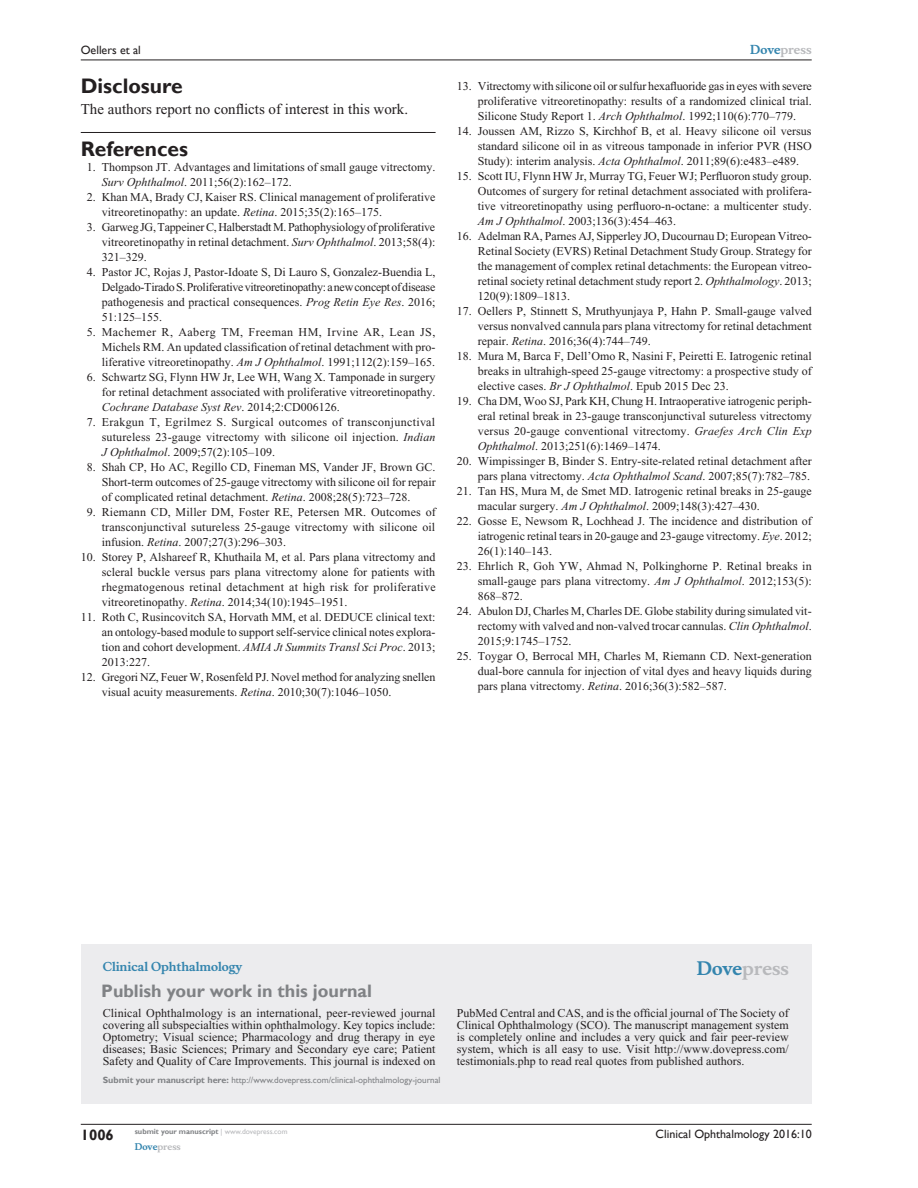
<style>
.page{position:relative;width:918px;height:1188px;background:#fff}
.page>*{position:absolute;margin:0;border:0;box-sizing:border-box;transform-origin:0 0}
.RefH{font:700 21px "Gill Sans";color:#231f20}
.PromBx-H1{font:700 18px "Gill Sans";color:#808285}
.PromBx-Brand{font:700 18px "Musee";color:#b8b9bc}
.TxF{font:15px "Times New Roman";color:#231f20}
.t1{font:700 15px "Gill Sans";color:#231f20}
.RefNL2{font:12px/15px "Times New Roman";color:#231f20;text-align:justify}
.PromBx-Tx{font:12px/12px "Times New Roman";color:#231f20;text-align:justify}
.t2{font:12px "Gill Sans";color:#231f20}
.PromBx-JrnlName{font:700 12px "Musee";color:#3485ae}
.t3{font:700 12px "Musee";color:#b8b9bc}
.PromBx-SubmitMssWebA{font:9px "Gill Sans";color:#808285}
.t4{font:700 9px "Musee";color:#b8b9bc}
.t5{font:700 7.5px "Gill Sans";color:#808285}
.s1{font-style:italic}
.s2{color:#3485ae}
.s3{font-weight:700}
.s4{font-weight:400;color:#b8b9bc}
</style>
<div class="page">
<div style="left:81px;top:944px;width:731px;height:159px;background:#ececee"></div>
<hr style="left:81px;top:1124px;width:731px;height:1px;background:#231f20">
<hr style="left:81px;top:60px;width:731px;height:1px;background:#231f20">
<hr style="left:81px;top:132px;width:355px;height:1px;background:#231f20">
<p class="t2" style="left:81px;top:43px;width:62px">Oellers et al</p>
<h1 class="RefH" style="left:81px;top:73px;width:103px">Disclosure</h1>
<p class="TxF" style="left:81px;top:100px;width:329px">The authors report no conflicts of interest in this work.</p>
<p class="RefH" style="left:81px;top:136px;width:109px">References</p>
<p class="RefNL2" style="left:102px;top:159px;width:335px;text-indent:-15px">1. Thompson JT. Advantages and limitations of small gauge vitrectomy.<br><span class="s1">Surv Ophthalmol</span>. 2011;56(2):162–172.</p>
<p class="RefNL2" style="left:102px;top:189px;width:335px;text-indent:-15px">2. Khan MA, Brady CJ, Kaiser RS. Clinical management of proliferative vitreoretinopathy: an update. <span class="s1">Retina</span>. 2015;35(2):165–175.</p>
<p class="RefNL2" style="left:102px;top:219px;width:335px;text-indent:-15px">3. Garweg JG, Tappeiner C, Halberstadt M. Pathophysiology of proliferative vitreoretinopathy in retinal detachment. <span class="s1">Surv Ophthalmol</span>. 2013;58(4):<br>321–329.</p>
<p class="RefNL2" style="left:102px;top:264px;width:335px;text-indent:-15px">4. Pastor JC, Rojas J, Pastor-Idoate S, Di Lauro S, Gonzalez-Buendia L, Delgado-Tirado S. Proliferative vitreoretinopathy: a new concept of disease pathogenesis and practical consequences. <span class="s1">Prog Retin Eye Res</span>. 2016; 51:125–155.</p>
<p class="RefNL2" style="left:102px;top:324px;width:335px;text-indent:-15px">5. Machemer R, Aaberg TM, Freeman HM, Irvine AR, Lean JS, Michels RM. An updated classification of retinal detachment with pro&shy;liferative vitreoretinopathy. <span class="s1">Am J Ophthalmol</span>. 1991;112(2):159–165.</p>
<p class="RefNL2" style="left:102px;top:369px;width:335px;text-indent:-15px">6. Schwartz SG, Flynn HW Jr, Lee WH, Wang X. Tamponade in surgery for retinal detachment associated with proliferative vitreoretinopathy.<br><span class="s1">Cochrane Database Syst Rev</span>. 2014;2:CD006126.</p>
<p class="RefNL2" style="left:102px;top:414px;width:335px;text-indent:-15px">7. Erakgun T, Egrilmez S. Surgical outcomes of transconjunctival sutureless 23-gauge vitrectomy with silicone oil injection. <span class="s1">Indian J Ophthalmol</span>. 2009;57(2):105–109.</p>
<p class="RefNL2" style="left:102px;top:459px;width:335px;text-indent:-15px">8. Shah CP, Ho AC, Regillo CD, Fineman MS, Vander JF, Brown GC.<br>Short-term outcomes of 25-gauge vitrectomy with silicone oil for repair of complicated retinal detachment. <span class="s1">Retina</span>. 2008;28(5):723–728.</p>
<p class="RefNL2" style="left:102px;top:504px;width:336px;text-indent:-15px">9. Riemann CD, Miller DM, Foster RE, Petersen MR. Outcomes of transconjunctival sutureless 25-gauge vitrectomy with silicone oil infusion. <span class="s1">Retina</span>. 2007;27(3):296–303.</p>
<p class="RefNL2" style="left:102px;top:549px;width:335px;text-indent:-21px">10. Storey P, Alshareef R, Khuthaila M, et al. Pars plana vitrectomy and scleral buckle versus pars plana vitrectomy alone for patients with rhegmatogenous retinal detachment at high risk for proliferative vitreoretinopathy. <span class="s1">Retina</span>. 2014;34(10):1945–1951.</p>
<p class="RefNL2" style="left:102px;top:609px;width:335px;text-indent:-21px">11. Roth C, Rusincovitch SA, Horvath MM, et al. DEDUCE clinical text: an ontology-based module to support self-service clinical notes explora&shy;tion and cohort development. <span class="s1">AMIA Jt Summits Transl Sci Proc</span>. 2013; 2013:227.</p>
<p class="RefNL2" style="left:102px;top:669px;width:335px;text-indent:-21px">12. Gregori NZ, Feuer W, Rosenfeld PJ. Novel method for analyzing snellen visual acuity measurements. <span class="s1">Retina</span>. 2010;30(7):1046–1050.</p>
<p class="t3" style="left:750px;top:43px;width:63px"><span class="s2">Dove</span>press</p>
<p class="RefNL2" style="left:478px;top:79px;width:335px;text-indent:-21px">13. Vitrectomy with silicone oil or sulfur hexafluoride gas in eyes with severe proliferative vitreoretinopathy: results of a randomized clinical trial.<br>Silicone Study Report 1. <span class="s1">Arch Ophthalmol</span>. 1992;110(6):770–779.</p>
<p class="RefNL2" style="left:478px;top:124px;width:335px;text-indent:-21px">14. Joussen AM, Rizzo S, Kirchhof B, et al. Heavy silicone oil versus standard silicone oil in as vitreous tamponade in inferior PVR (HSO Study): interim analysis. <span class="s1">Acta Ophthalmol</span>. 2011;89(6):e483–e489.</p>
<p class="RefNL2" style="left:478px;top:169px;width:335px;text-indent:-21px">15. Scott IU, Flynn HW Jr, Murray TG, Feuer WJ; Perfluoron study group.<br>Outcomes of surgery for retinal detachment associated with prolifera&shy;tive vitreoretinopathy using perfluoro-n-octane: a multicenter study.<br><span class="s1">Am J Ophthalmol</span>. 2003;136(3):454–463.</p>
<p class="RefNL2" style="left:478px;top:229px;width:336px;text-indent:-21px">16. Adelman RA, Parnes AJ, Sipperley JO, Ducournau D; European Vitreo-Retinal Society (EVRS) Retinal Detachment Study Group. Strategy for the management of complex retinal detachments: the European vitreo&shy;retinal society retinal detachment study report 2. <span class="s1">Ophthalmology</span>. 2013; 120(9):1809–1813.</p>
<p class="RefNL2" style="left:478px;top:304px;width:335px;text-indent:-21px">17. Oellers P, Stinnett S, Mruthyunjaya P, Hahn P. Small-gauge valved versus nonvalved cannula pars plana vitrectomy for retinal detachment repair. <span class="s1">Retina</span>. 2016;36(4):744–749.</p>
<p class="RefNL2" style="left:478px;top:349px;width:335px;text-indent:-21px">18. Mura M, Barca F, Dell’Omo R, Nasini F, Peiretti E. Iatrogenic retinal breaks in ultrahigh-speed 25-gauge vitrectomy: a prospective study of elective cases. <span class="s1">Br J Ophthalmol</span>. Epub 2015 Dec 23.</p>
<p class="RefNL2" style="left:478px;top:394px;width:335px;text-indent:-21px">19. Cha DM, Woo SJ, Park KH, Chung H. Intraoperative iatrogenic periph&shy;eral retinal break in 23-gauge transconjunctival sutureless vitrectomy versus 20-gauge conventional vitrectomy. <span class="s1">Graefes Arch Clin Exp Ophthalmol</span>. 2013;251(6):1469–1474.</p>
<p class="RefNL2" style="left:457px;top:454px;width:356px;text-align:right">20. Wimpissinger B, Binder S. Entry-site-related retinal detachment after pars plana vitrectomy. <span class="s1">Acta Ophthalmol Scand</span>. 2007;85(7):782–785.</p>
<p class="RefNL2" style="left:478px;top:484px;width:335px;text-indent:-21px">21. Tan HS, Mura M, de Smet MD. Iatrogenic retinal breaks in 25-gauge macular surgery. <span class="s1">Am J Ophthalmol</span>. 2009;148(3):427–430.</p>
<p class="RefNL2" style="left:478px;top:514px;width:335px;text-indent:-21px">22. Gosse E, Newsom R, Lochhead J. The incidence and distribution of iatrogenic retinal tears in 20-gauge and 23-gauge vitrectomy. <span class="s1">Eye</span>. 2012; 26(1):140–143.</p>
<p class="RefNL2" style="left:478px;top:559px;width:335px;text-indent:-21px">23. Ehrlich R, Goh YW, Ahmad N, Polkinghorne P. Retinal breaks in small-gauge pars plana vitrectomy. <span class="s1">Am J Ophthalmol</span>. 2012;153(5):<br>868–872.</p>
<p class="RefNL2" style="left:478px;top:604px;width:335px;text-indent:-21px">24. Abulon DJ, Charles M, Charles DE. Globe stability during simulated vit&shy;rectomy with valved and non-valved trocar cannulas. <span class="s1">Clin Ophthalmol</span>.<br>2015;9:1745–1752.</p>
<p class="RefNL2" style="left:478px;top:649px;width:335px;text-indent:-21px">25. Toygar O, Berrocal MH, Charles M, Riemann CD. Next-generation dual-bore cannula for injection of vital dyes and heavy liquids during pars plana vitrectomy. <span class="s1">Retina</span>. 2016;36(3):582–587.</p>
<p class="PromBx-JrnlName" style="left:103px;top:959px;width:141px">Clinical Ophthalmology</p>
<p class="PromBx-H1" style="left:101px;top:980px;width:272px">Publish your work in this journal</p>
<p class="PromBx-Brand" style="left:697px;top:958px;width:94px"><span class="s2">Dove</span>press</p>
<p class="PromBx-Tx" style="left:103px;top:1007px;width:334px">Clinical Ophthalmology is an international, peer-reviewed journal covering all subspecialties within ophthalmology. Key topics include:<br>Optometry; Visual science; Pharmacology and drug therapy in eye diseases; Basic Sciences; Primary and Secondary eye care; Patient Safety and Quality of Care Improvements. This journal is indexed on</p>
<p class="PromBx-Tx" style="left:457px;top:1007px;width:333px">PubMed Central and CAS, and is the official journal of The Society of Clinical Ophthalmology (SCO). The manuscript management system is completely online and includes a very quick and fair peer-review system, which is all easy to use. Visit http://www.dovepress.com/ testimonials.php to read real quotes from published authors.</p>
<p class="PromBx-SubmitMssWebA" style="left:103px;top:1075px;width:339px"><span class="s3">Submit your manuscript here:</span> http://www.dovepress.com/clinical-ophthalmology-journal</p>
<p class="t1" style="left:81px;top:1126px;width:35px">1006</p>
<p class="t5" style="left:135px;top:1127px;width:154px">submit your manuscript <span class="s4">| www.dovepress.com</span></p>
<p class="t4" style="left:135px;top:1141px;width:48px"><span class="s2">Dove</span>press</p>
<p class="t2" style="left:656px;top:1127px;width:158px">Clinical Ophthalmology 2016:10</p>
</div>
